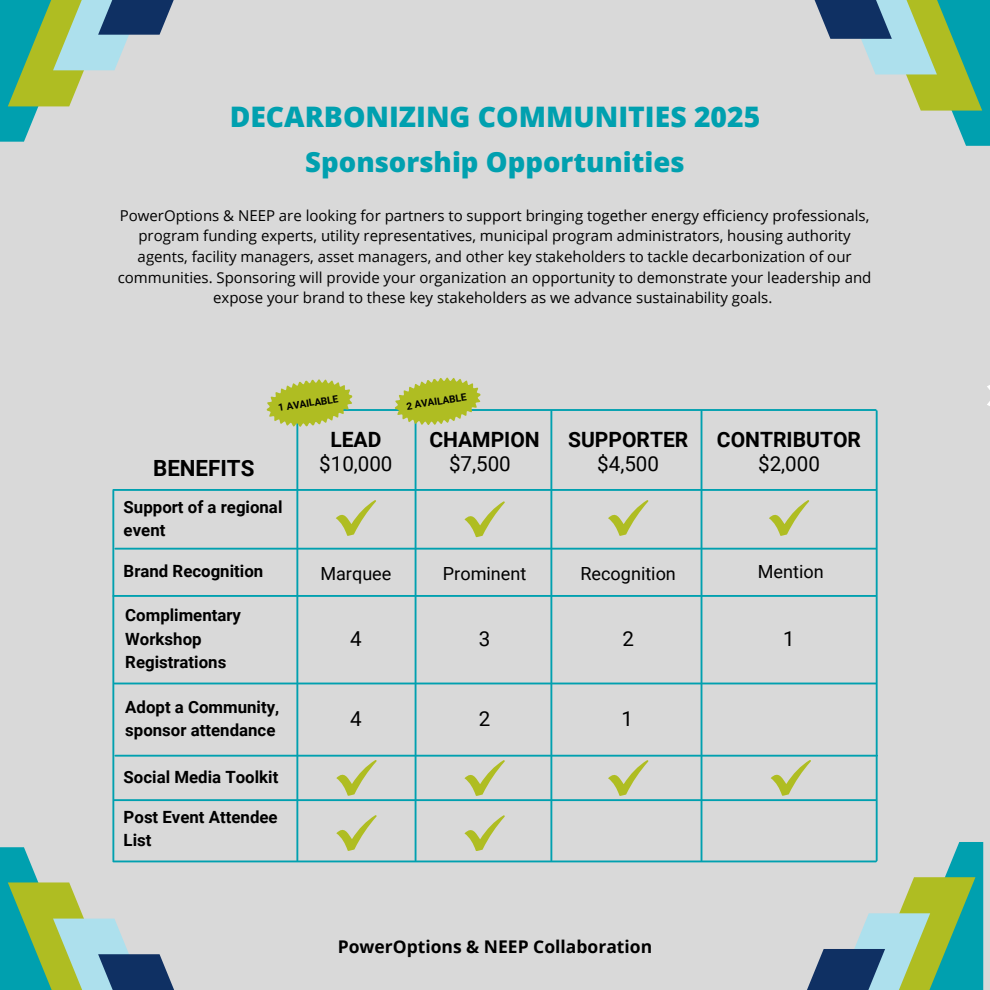
<style>
.page{position:relative;width:990px;height:990px;background:#d9d9d9}
.page>*{position:absolute;margin:0;border:0;box-sizing:border-box;transform-origin:0 0}
.t1{font:800 28.25px "Open Sans";color:#00a0af}
.t2{font:800 27.5px "Open Sans";color:#00a0af}
.t3{font:700 22.25px "Roboto";color:#000}
.t4{font:700 21px "Roboto";color:#000}
.t5{font:20.62px "Roboto";color:#000}
.t6{font:18.12px "Roboto";color:#000}
.t7{font:700 17.5px "Open Sans";color:#000}
.t8{font:700 16.88px/23.5px "Roboto";color:#000}
.t9{font:15px/20.6px "Open Sans";color:#000;text-align:center}
.t10{font:700 10px "Roboto";color:#000}
</style>
<div class="page">
<svg style="left:987px;top:385px;width:3px;height:21px"></svg>
<svg style="left:799px;top:842px;width:184px;height:148px"></svg>
<svg style="left:0;top:0;width:174px;height:142px"></svg>
<svg style="left:0;top:847px;width:184px;height:143px"></svg>
<svg style="left:814px;top:0;width:176px;height:146px"></svg>
<hr style="left:113px;top:489px;width:763px;height:2px;background:#00a0af">
<hr style="left:112px;top:491px;width:2px;height:370px;background:#00a0af">
<hr style="left:415px;top:411px;width:1px;height:450px;background:#00a0af">
<hr style="left:701px;top:411px;width:1px;height:450px;background:#00a0af">
<hr style="left:298px;top:409px;width:578px;height:2px;background:#00a0af">
<hr style="left:114px;top:683px;width:762px;height:1px;background:#00a0af">
<hr style="left:115px;top:755px;width:762px;height:2px;background:#00a0af">
<hr style="left:113px;top:861px;width:763px;height:1px;background:#00a0af">
<hr style="left:296px;top:411px;width:2px;height:450px;background:#00a0af">
<hr style="left:113px;top:595px;width:763px;height:2px;background:#00a0af">
<hr style="left:115px;top:548px;width:761px;height:2px;background:#00a0af">
<hr style="left:550px;top:411px;width:2px;height:450px;background:#00a0af">
<hr style="left:876px;top:411px;width:2px;height:450px;background:#00a0af">
<svg style="left:336px;top:500px;width:40px;height:36px"></svg>
<hr style="left:114px;top:799px;width:762px;height:2px;background:#00a0af">
<svg style="left:336px;top:760px;width:41px;height:36px"></svg>
<svg style="left:336px;top:815px;width:41px;height:36px"></svg>
<svg style="left:464px;top:760px;width:41px;height:36px"></svg>
<svg style="left:464px;top:815px;width:41px;height:36px"></svg>
<svg style="left:464px;top:501px;width:41px;height:36px"></svg>
<svg style="left:608px;top:500px;width:40px;height:36px"></svg>
<svg style="left:769px;top:500px;width:40px;height:36px"></svg>
<svg style="left:608px;top:760px;width:40px;height:36px"></svg>
<svg style="left:771px;top:760px;width:40px;height:36px"></svg>
<svg style="left:266px;top:379px;width:90px;height:54px"></svg>
<svg style="left:391px;top:377px;width:93px;height:54px"></svg>
<p class="t1" style="left:230px;top:96px;width:532px">DECARBONIZING COMMUNITIES 2025</p>
<p class="t2" style="left:305px;top:143px;width:381px">Sponsorship Opportunities</p>
<p class="t9" style="left:118px;top:205px;width:755px">PowerOptions &amp; NEEP are looking for partners to support bringing together energy efficiency professionals, program funding experts, utility representatives, municipal program administrators, housing authority agents, facility managers, asset managers, and other key stakeholders to tackle decarbonization of our communities. Sponsoring will provide your organization an opportunity to demonstrate your leadership and expose your brand to these key stakeholders as we advance sustainability goals.</p>
<h3 class="t10" style="left:277px;top:402px;width:62px;rotate:-9deg">1 AVAILABLE</h3>
<h5 class="t10" style="left:406px;top:400px;width:62px;rotate:-9deg">2 AVAILABLE</h5>
<p class="t4" style="left:429px;top:428px;width:112px">CHAMPION</p>
<h3 class="t5" style="left:449px;top:452px;width:63px">$7,500</h3>
<p class="t4" style="left:568px;top:428px;width:122px">SUPPORTER</p>
<p class="t5" style="left:597px;top:452px;width:63px">$4,500</p>
<h4 class="t4" style="left:717px;top:428px;width:146px">CONTRIBUTOR</h4>
<p class="t4" style="left:330px;top:428px;width:53px">LEAD</p>
<p class="t5" style="left:319px;top:452px;width:75px">$10,000</p>
<h4 class="t3" style="left:153px;top:456px;width:103px">BENEFITS</h4>
<h3 class="t5" style="left:758px;top:452px;width:63px">$2,000</h3>
<h2 class="t8" style="left:124px;top:495px;width:160px">Support of a regional event</h2>
<p class="t8" style="left:124px;top:559px;width:141px">Brand Recognition</p>
<h4 class="t8" style="left:125px;top:604px;width:117px">Complimentary<br>Workshop<br>Registrations</h4>
<h1 class="t8" style="left:125px;top:695px;width:155px">Adopt a Community, sponsor attendance</h1>
<p class="t8" style="left:124px;top:766px;width:156px">Social Media Toolkit</p>
<p class="t8" style="left:124px;top:805px;width:156px">Post Event Attendee<br>List</p>
<h3 class="t6" style="left:320px;top:563px;width:73px">Marquee</h3>
<h3 class="t6" style="left:443px;top:563px;width:85px">Prominent</h3>
<p class="t6" style="left:580px;top:563px;width:97px">Recognition</p>
<p class="t6" style="left:758px;top:561px;width:67px">Mention</p>
<p class="t5" style="left:350px;top:627px;width:13px">4</p>
<p class="t5" style="left:479px;top:627px;width:13px">3</p>
<p class="t5" style="left:622px;top:627px;width:13px">2</p>
<p class="t5" style="left:783px;top:627px;width:13px">1</p>
<h4 class="t5" style="left:350px;top:707px;width:13px">4</h4>
<p class="t5" style="left:479px;top:707px;width:13px">2</p>
<p class="t5" style="left:622px;top:707px;width:13px">1</p>
<p class="t7" style="left:338px;top:935px;width:316px">PowerOptions &amp; NEEP Collaboration</p>
</div>
